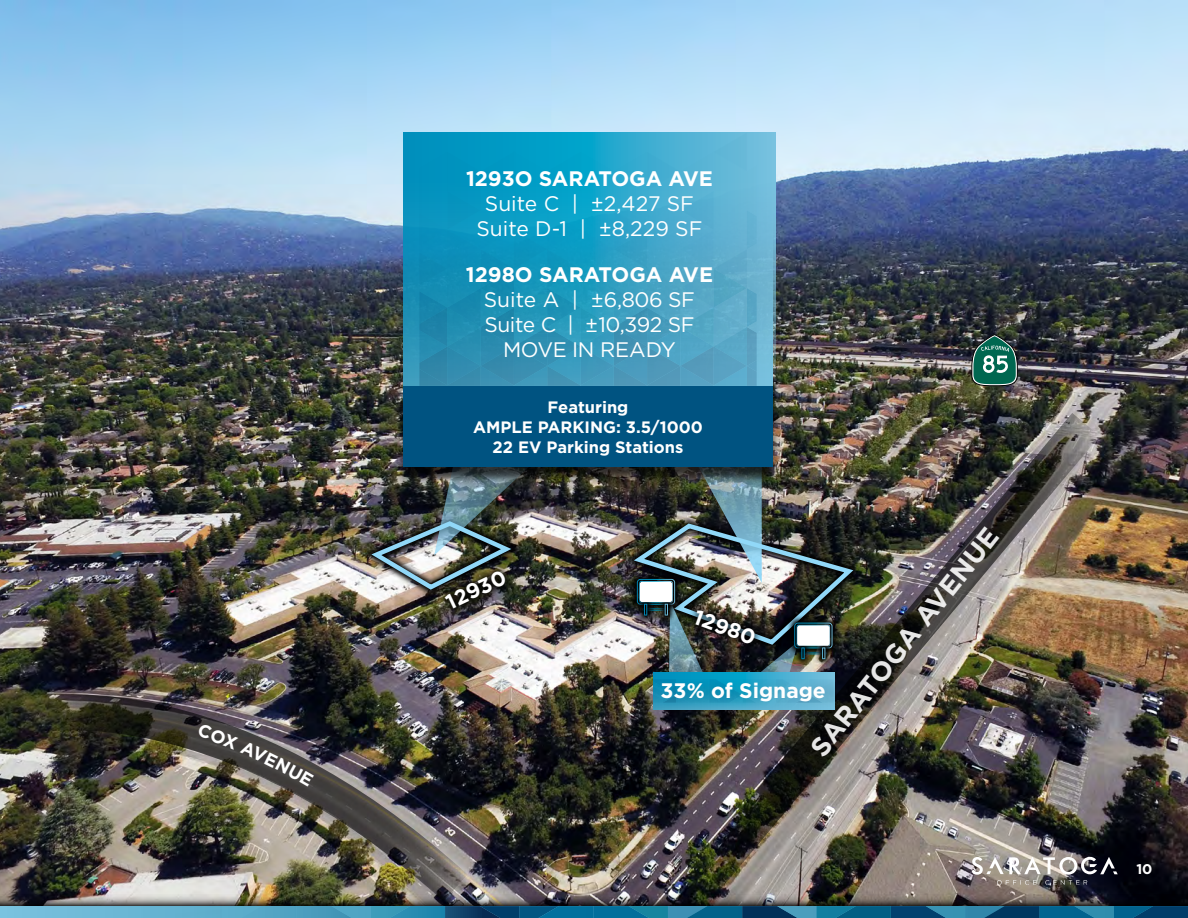
<style>
.page{position:relative;width:1188px;height:918px;background:#fff}
.page>*{position:absolute;margin:0;border:0;box-sizing:border-box;transform-origin:0 0}
.t1{font:700 27px "Gotham";color:#fff}
.t2{font:21px/25.2px "Gotham";letter-spacing:-.015em;color:#fff;text-align:center}
.t3{font:700 21px "Gotham";color:#fff}
.t4{font:700 16.5px/19.8px "Gotham";color:#fff;text-align:center}
.t5{font:700 14.1px "Gotham";color:#fff}
</style>
<div class="page">
<img style="left:0;top:0;width:1188px;height:864px">
<svg style="left:364px;top:514px;width:155px;height:83px"></svg>
<img style="left:681px;top:401px;width:432px;height:463px">
<svg style="left:437px;top:592px;width:76px;height:24px;background:#484440"></svg>
<img style="left:370px;top:461px;width:159px;height:131px">
<svg style="left:404px;top:133px;width:371px;height:253px;background:#47a6c8"></svg>
<svg style="left:419px;top:133px;width:338px;height:253px;background:#2e9dc2"></svg>
<div style="left:395px;top:388px;width:386px;height:98px;background:#000;opacity:.75"></div>
<div style="left:403px;top:386px;width:370px;height:81px;background:#005381"></div>
<img style="left:17px;top:678px;width:476px;height:186px">
<svg style="left:971px;top:334px;width:47px;height:52px;background:#387365"></svg>
<svg style="left:653px;top:703px;width:181px;height:6px"></svg>
<svg style="left:482px;top:906px;width:706px;height:12px;background:#0f638b"></svg>
<svg style="left:0;top:906px;width:482px;height:12px;background:#52a2c2"></svg>
<img style="left:0;top:864px;width:1188px;height:42px">
<svg style="left:972px;top:857px;width:146px;height:28px;background:#8a8585"></svg>
<img style="left:629px;top:459px;width:229px;height:244px">
<div style="left:640px;top:582px;width:32px;height:20px;background:#fff;border-radius:2px"></div>
<img style="left:197px;top:724px;width:117px;height:63px">
<p class="t3" style="left:466px;top:164px;width:248px">1293O SARATOGA AVE</p>
<p class="t2" style="left:476px;top:190px;width:227px">Suite C | ±2,427 SF<br>Suite D-1 | ±8,229 SF</p>
<p class="t3" style="left:466px;top:260px;width:249px">1298O SARATOGA AVE</p>
<p class="t2" style="left:484px;top:286px;width:213px">Suite A | ±6,806 SF<br>Suite C | ±10,392 SF<br>MOVE IN READY</p>
<p class="t4" style="left:473px;top:397px;width:231px">Featuring<br>AMPLE PARKING: 3.5/1000<br>22 EV Parking Stations</p>
<p class="t3" style="left:441px;top:590px;width:66px;rotate:-25deg">12930</p>
<p class="t1" style="left:801px;top:741px;width:285px;rotate:-51deg">SARATOGA AVENUE</p>
<p class="t3" style="left:699px;top:603px;width:66px;rotate:20deg">12980</p>
<p class="t3" style="left:661px;top:677px;width:167px">33% of Signage</p>
<p class="t5" style="left:1136px;top:860px;width:18px">10</p>
</div>
